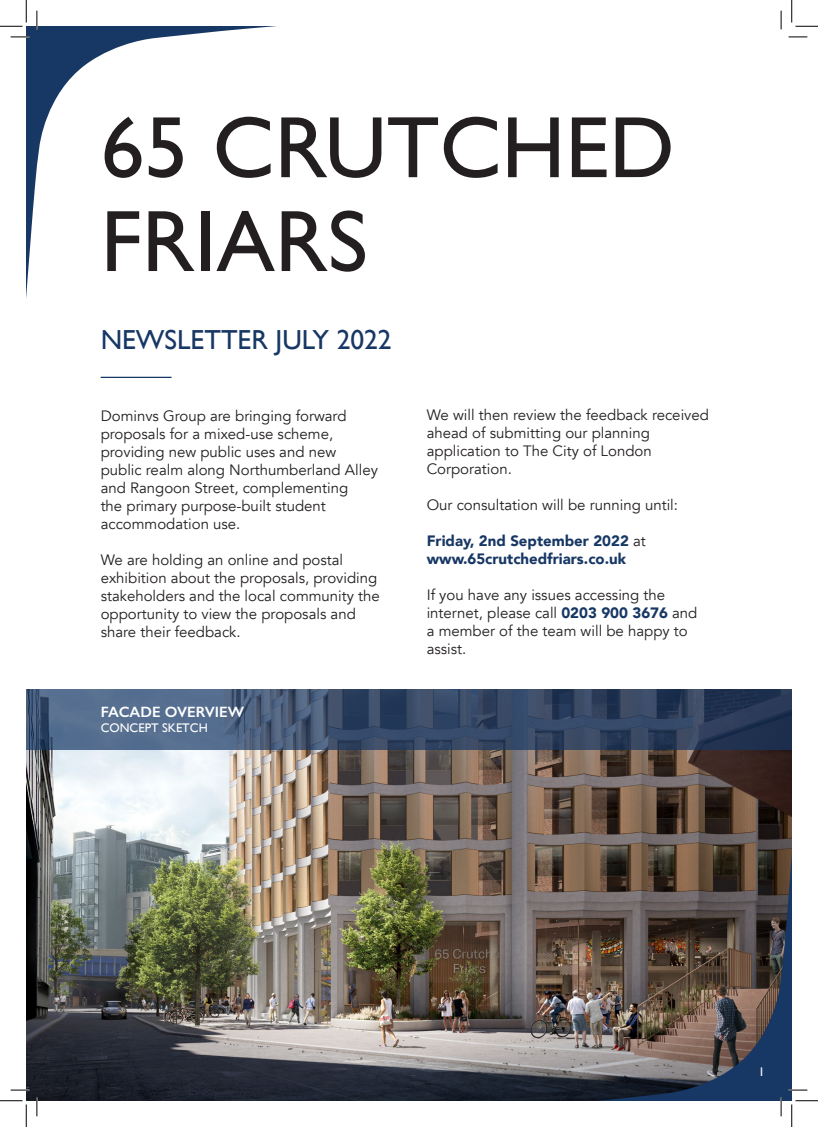
<style>
.page{position:relative;width:818px;height:1127px;background:#fff}
.page>*{position:absolute;margin:0;border:0;box-sizing:border-box;transform-origin:0 0}
.t1{font:87.5px/93.8px "Gill Sans";color:#231f20}
.t2{font:27.5px "Gill Sans";color:#173764}
.t3{font:15px/18px "Avenir";color:#231f20}
.t4{font:900 15px "Avenir";color:#173764}
.t5{font:600 15px "Gill Sans";color:#fff}
.t6{font:12.5px "Gill Sans";color:#fff}
.s1{font-weight:400;color:#231f20}
.s2{font-weight:900;color:#173764}
</style>
<div class="page">
<img style="left:26px;top:749px;width:766px;height:351px">
<svg style="left:26px;top:26px;width:251px;height:272px"></svg>
<hr style="left:101px;top:376px;width:71px;height:2px;background:#173764">
<svg style="left:26px;top:689px;width:766px;height:60px;background:#3c506e"></svg>
<img style="left:457px;top:769px;width:335px;height:331px">
<svg style="left:11px;top:36px;width:18px;height:2px"></svg>
<svg style="left:788px;top:36px;width:19px;height:2px"></svg>
<svg style="left:11px;top:1088px;width:18px;height:2px"></svg>
<svg style="left:788px;top:1088px;width:19px;height:2px"></svg>
<svg style="left:36px;top:11px;width:2px;height:18px"></svg>
<svg style="left:36px;top:1097px;width:2px;height:18px"></svg>
<svg style="left:780px;top:11px;width:2px;height:18px"></svg>
<svg style="left:780px;top:1097px;width:2px;height:18px"></svg>
<svg style="left:0;top:0;width:27px;height:27px"></svg>
<svg style="left:0;top:1100px;width:27px;height:26px"></svg>
<svg style="left:791px;top:0;width:27px;height:27px"></svg>
<svg style="left:791px;top:1100px;width:27px;height:26px"></svg>
<p class="t1" style="left:101px;top:100px;width:575px">65 CRUTCHED<br>FRIARS</p>
<p class="t2" style="left:101px;top:323px;width:292px">NEWSLETTER JULY 2022</p>
<p class="t3" style="left:101px;top:407px;width:279px">Dominvs Group are bringing forward proposals for a mixed-use scheme, providing new public uses and new public realm along Northumberland Alley and Rangoon Street, complementing<br>the primary purpose-built student accommodation use.</p>
<p class="t3" style="left:101px;top:551px;width:281px">We are holding an online and postal exhibition about the proposals, providing stakeholders and the local community the opportunity to view the proposals and share their feedback.</p>
<p class="t5" style="left:101px;top:703px;width:145px">FACADE OVERVIEW</p>
<p class="t6" style="left:101px;top:720px;width:109px">CONCEPT SKETCH</p>
<p class="t3" style="left:427px;top:406px;width:284px">We will then review the feedback received ahead of submitting our planning application to The City of London<br>Corporation.</p>
<p class="t3" style="left:427px;top:496px;width:253px">Our consultation will be running until:</p>
<p class="t4" style="left:427px;top:528px;width:221px">Friday, 2nd September 2022 <span class="s1">at</span></p>
<p class="t4" style="left:427px;top:546px;width:201px">www.65crutchedfriars.co.uk</p>
<p class="t3" style="left:427px;top:586px;width:272px">If you have any issues accessing the internet, please call <span class="s2">0203 900 3676</span> and a member of the team will be happy to assist.</p>
<p class="t6" style="left:758px;top:1063px;width:8px">1</p>
</div>
